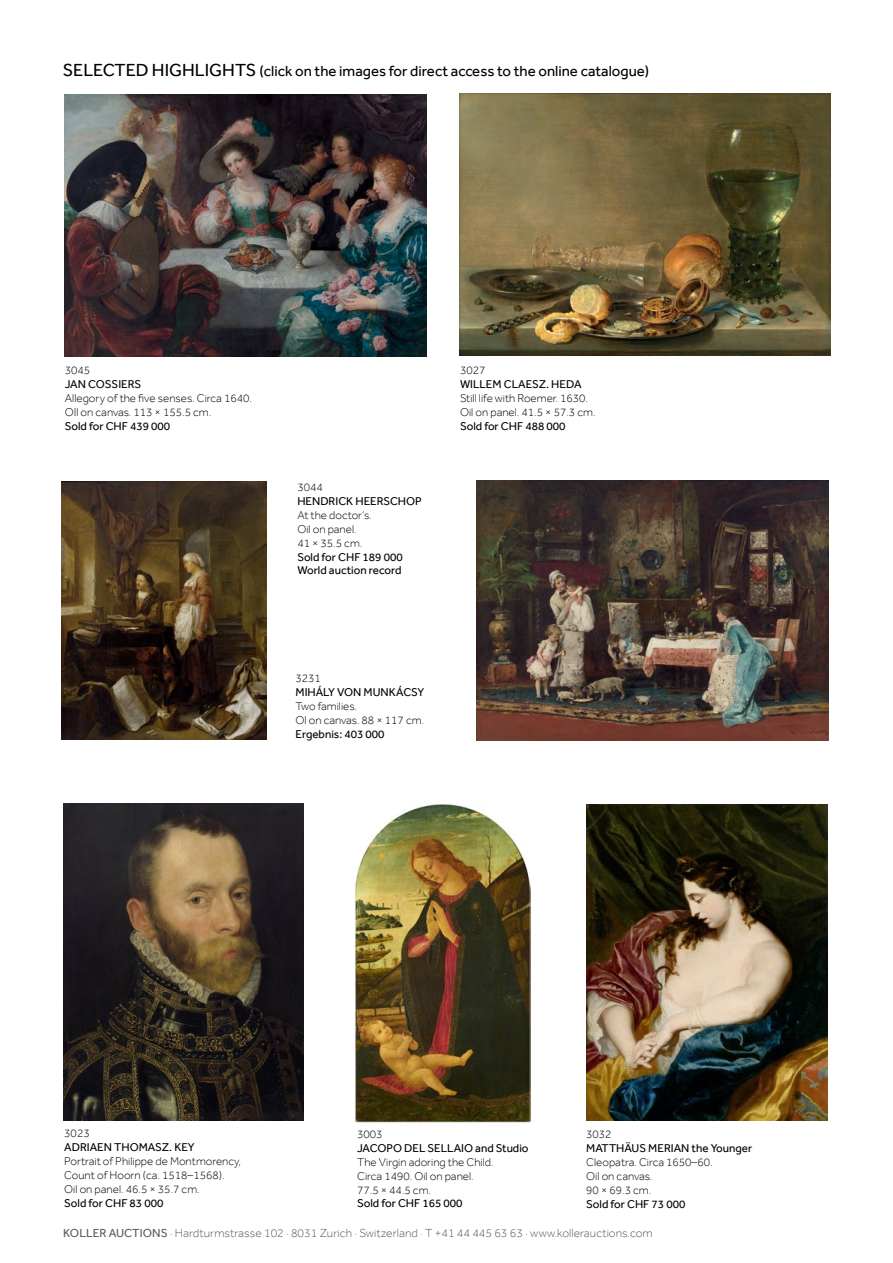
<style>
.page{position:relative;width:893px;height:1263px;background:#fff}
.page>*{position:absolute;margin:0;border:0;box-sizing:border-box;transform-origin:0 0}
.t1{font:15px "Effra";color:#000}
.t2{font:300 12px "Effra";letter-spacing:.005em;color:#58595b}
.t3{font:300 11.7px/14px "Effra";color:#000}
.t4{font:11.7px/14px "Effra";color:#000}
.s1{font-size:18px}
.s2{font-weight:400}
</style>
<div class="page">
<img style="left:460px;top:94px;width:370px;height:261px">
<img style="left:477px;top:481px;width:352px;height:259px">
<img style="left:65px;top:95px;width:361px;height:261px">
<img style="left:62px;top:481px;width:205px;height:259px">
<img style="left:354px;top:804px;width:177px;height:318px">
<img style="left:64px;top:803px;width:239px;height:318px">
<img style="left:587px;top:804px;width:241px;height:317px">
<p class="t1" style="left:63px;top:62px;width:588px"><span class="s1">SELECTED HIGHLIGHTS</span> (click on the images for direct access to the online catalogue)</p>
<p class="t3" style="left:65px;top:363px;width:27px">3045</p>
<p class="t4" style="left:65px;top:377px;width:78px">JAN COSSIERS</p>
<p class="t3" style="left:65px;top:391px;width:189px">Allegory of the five senses. Circa 1640.<br>OIl on canvas. 113 × 155.5 cm.</p>
<p class="t4" style="left:65px;top:418px;width:107px">Sold for CHF 439 000</p>
<p class="t3" style="left:297px;top:480px;width:27px">3044</p>
<p class="t4" style="left:297px;top:494px;width:126px">HENDRICK HEERSCHOP</p>
<p class="t3" style="left:297px;top:508px;width:76px">At the doctor‘s.<br>Oil on panel.<br>41 × 35.5 cm.</p>
<p class="t4" style="left:297px;top:549px;width:107px">Sold for CHF 189 000<br>World auction record</p>
<p class="t3" style="left:460px;top:363px;width:27px">3027</p>
<p class="t4" style="left:460px;top:377px;width:123px">WILLEM CLAESZ. HEDA</p>
<p class="t3" style="left:460px;top:391px;width:137px">Still life with Roemer. 1630.<br>Oil on panel. 41.5 × 57.3 cm.</p>
<p class="t4" style="left:460px;top:418px;width:107px">Sold for CHF 488 000</p>
<p class="t3" style="left:296px;top:671px;width:27px">3231</p>
<p class="t4" style="left:296px;top:685px;width:130px">MIHÁLY VON MUNKÁCSY</p>
<p class="t3" style="left:296px;top:699px;width:130px">Two families.<br>Ol on canvas. 88 × 117 cm.</p>
<p class="t4" style="left:296px;top:727px;width:91px">Ergebnis: 403 000</p>
<p class="t3" style="left:64px;top:1126px;width:27px">3023</p>
<p class="t4" style="left:64px;top:1140px;width:132px">ADRIAEN THOMASZ. KEY</p>
<p class="t3" style="left:64px;top:1154px;width:178px">Portrait of Philippe de Montmorency,<br>Count of Hoorn (ca. 1518–1568).<br>Oil on panel. 46.5 × 35.7 cm.</p>
<p class="t4" style="left:64px;top:1196px;width:101px">Sold for CHF 83 000</p>
<p class="t3" style="left:357px;top:1126px;width:27px">3003</p>
<p class="t4" style="left:357px;top:1140px;width:173px">JACOPO DEL SELLAIO and Studio</p>
<p class="t3" style="left:357px;top:1154px;width:138px">The Virgin adoring the Child.<br>Circa 1490. Oil on panel.<br>77.5 × 44.5 cm.</p>
<p class="t4" style="left:357px;top:1196px;width:107px">Sold for CHF 165 000</p>
<p class="t3" style="left:586px;top:1127px;width:27px">3032</p>
<p class="t4" style="left:586px;top:1141px;width:168px">MATTHÄUS MERIAN the Younger</p>
<p class="t3" style="left:586px;top:1155px;width:128px">Cleopatra. Circa 1650–60.<br>Oil on canvas.<br>90 × 69.3 cm.</p>
<p class="t4" style="left:586px;top:1197px;width:101px">Sold for CHF 73 000</p>
<p class="t2" style="left:63px;top:1225px;width:591px"><span class="s2">KOLLER AUCTIONS</span> · Hardturmstrasse 102 · 8031 Zurich · Switzerland · T +41 44 445 63 63 · www.kollerauctions.com</p>
</div>
